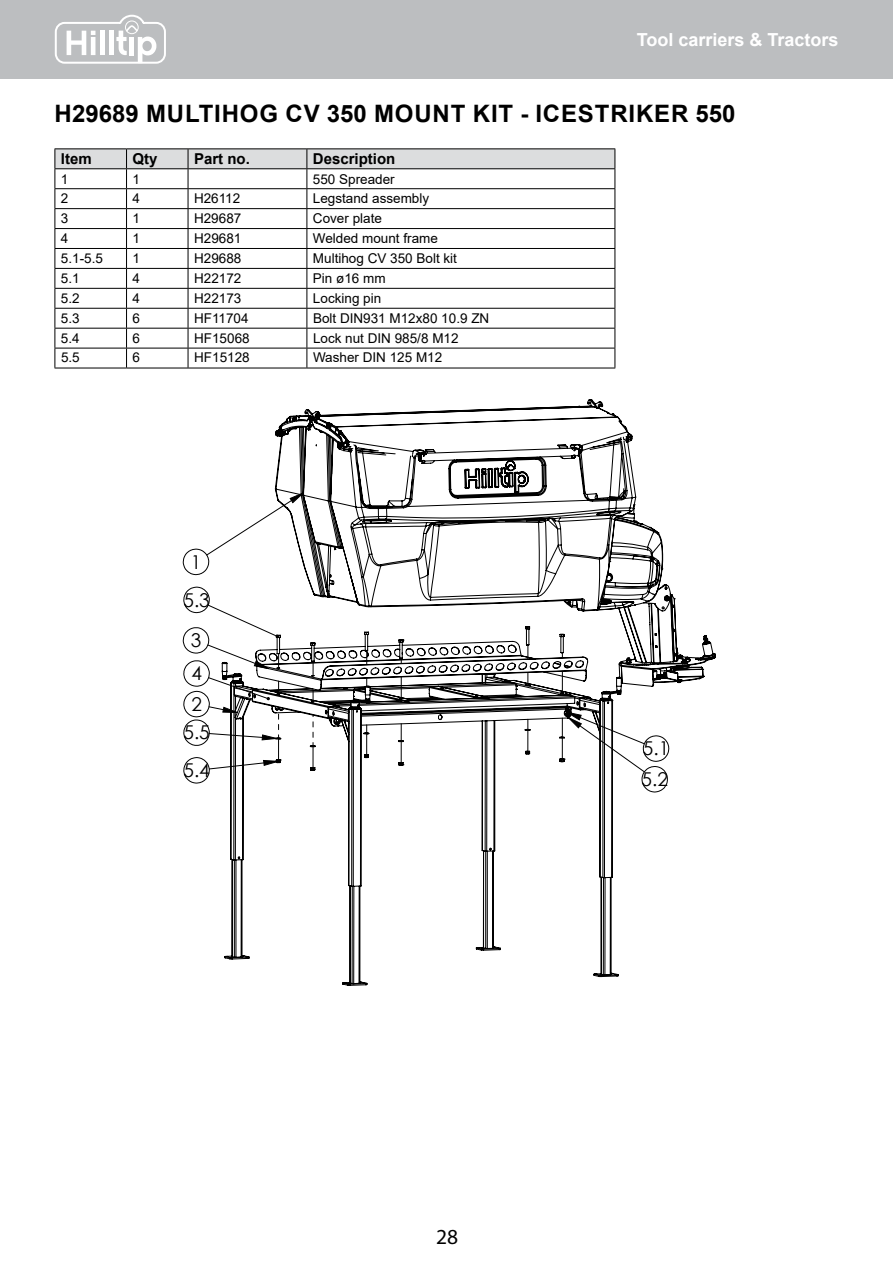
<style>
.page{position:relative;width:893px;height:1263px;background:#fff}
.page>*{position:absolute;margin:0;border:0;box-sizing:border-box;transform-origin:0 0}
.t1{font:700 24px "Arial";letter-spacing:.035em;color:#000}
.t2{font:21.45px "Myriad Pro";color:#000}
.t3{font:19.05px/40.5px "Century Gothic";color:#000}
.t4{font:700 18px "Arial";color:#fff}
.t5{font:700 15px "Arial";color:#000}
.t6{font:13.5px "Arial";color:#000}
</style>
<div class="page">
<div style="left:0;top:0;width:893px;height:78px;background:#bcbec0"></div>
<svg style="left:55px;top:14px;width:111px;height:50px"></svg>
<hr style="left:55px;top:148px;width:72px;height:1px;background:#000">
<hr style="left:127px;top:148px;width:61px;height:1px;background:#000">
<hr style="left:188px;top:148px;width:119px;height:1px;background:#000">
<hr style="left:307px;top:148px;width:308px;height:1px;background:#000">
<svg style="left:55px;top:149px;width:561px;height:219px"></svg>
<hr style="left:55px;top:368px;width:72px;height:1px;background:#000">
<hr style="left:127px;top:368px;width:61px;height:1px;background:#000">
<hr style="left:188px;top:368px;width:119px;height:1px;background:#000">
<hr style="left:307px;top:368px;width:308px;height:1px;background:#000">
<svg style="left:182px;top:548px;width:28px;height:236px"></svg>
<svg style="left:206px;top:546px;width:14px;height:227px"></svg>
<svg style="left:220px;top:399px;width:496px;height:587px"></svg>
<svg style="left:527px;top:645px;width:1px;height:14px"></svg>
<svg style="left:527px;top:672px;width:1px;height:13px"></svg>
<svg style="left:527px;top:719px;width:1px;height:32px"></svg>
<svg style="left:562px;top:671px;width:1px;height:22px"></svg>
<svg style="left:562px;top:718px;width:1px;height:41px"></svg>
<svg style="left:401px;top:658px;width:1px;height:12px"></svg>
<svg style="left:401px;top:677px;width:1px;height:22px"></svg>
<svg style="left:401px;top:724px;width:1px;height:39px"></svg>
<svg style="left:366px;top:651px;width:1px;height:14px"></svg>
<svg style="left:366px;top:725px;width:1px;height:30px"></svg>
<svg style="left:278px;top:654px;width:1px;height:14px"></svg>
<svg style="left:278px;top:681px;width:1px;height:13px"></svg>
<svg style="left:278px;top:707px;width:1px;height:53px"></svg>
<svg style="left:313px;top:661px;width:1px;height:15px"></svg>
<svg style="left:313px;top:689px;width:1px;height:13px"></svg>
<svg style="left:313px;top:715px;width:1px;height:53px"></svg>
<h3 class="t4" style="left:637px;top:27px;width:203px">Tool carriers &amp; Tractors</h3>
<h1 class="t1" style="left:54px;top:97px;width:683px">H29689 Multihog CV 350 Mount kit - Ic eStriker 550</h1>
<p class="t5" style="left:61px;top:148px;width:32px">Item</p>
<p class="t5" style="left:133px;top:148px;width:27px">Qty</p>
<p class="t5" style="left:194px;top:148px;width:55px">Part no.</p>
<p class="t5" style="left:313px;top:148px;width:84px">Description</p>
<p class="t6" style="left:61px;top:170px;width:9px">1</p>
<p class="t6" style="left:133px;top:170px;width:9px">1</p>
<p class="t6" style="left:313px;top:170px;width:83px">550 Spreader</p>
<p class="t6" style="left:61px;top:189px;width:9px">2</p>
<p class="t6" style="left:133px;top:189px;width:9px">4</p>
<p class="t6" style="left:194px;top:189px;width:48px">H26112</p>
<p class="t6" style="left:313px;top:189px;width:118px">Legstand assembly</p>
<p class="t6" style="left:61px;top:209px;width:9px">3</p>
<p class="t6" style="left:133px;top:209px;width:9px">1</p>
<p class="t6" style="left:194px;top:209px;width:49px">H29687</p>
<p class="t6" style="left:313px;top:209px;width:71px">Cover plate</p>
<p class="t6" style="left:61px;top:229px;width:9px">4</p>
<p class="t6" style="left:133px;top:229px;width:9px">1</p>
<p class="t6" style="left:194px;top:229px;width:49px">H29681</p>
<p class="t6" style="left:313px;top:229px;width:127px">Welded mount frame</p>
<p class="t6" style="left:61px;top:249px;width:44px">5.1-5.5</p>
<p class="t6" style="left:133px;top:249px;width:9px">1</p>
<p class="t6" style="left:194px;top:249px;width:49px">H29688</p>
<p class="t6" style="left:313px;top:249px;width:146px">Multihog CV 350 Bolt kit</p>
<p class="t6" style="left:61px;top:269px;width:20px">5.1</p>
<p class="t6" style="left:133px;top:269px;width:9px">4</p>
<p class="t6" style="left:194px;top:269px;width:49px">H22172</p>
<p class="t6" style="left:313px;top:269px;width:74px">Pin ø16 mm</p>
<p class="t6" style="left:61px;top:289px;width:20px">5.2</p>
<p class="t6" style="left:133px;top:289px;width:9px">4</p>
<p class="t6" style="left:194px;top:289px;width:49px">H22173</p>
<p class="t6" style="left:313px;top:289px;width:70px">Locking pin</p>
<p class="t6" style="left:61px;top:309px;width:20px">5.3</p>
<p class="t6" style="left:133px;top:309px;width:9px">6</p>
<p class="t6" style="left:194px;top:309px;width:56px">HF11704</p>
<p class="t6" style="left:313px;top:309px;width:176px">Bolt DIN931 M12x80 10.9 ZN</p>
<p class="t6" style="left:61px;top:328px;width:20px">5.4</p>
<p class="t6" style="left:133px;top:328px;width:9px">6</p>
<p class="t6" style="left:194px;top:328px;width:57px">HF15068</p>
<p class="t6" style="left:313px;top:328px;width:147px">Lock nut DIN 985/8 M12</p>
<p class="t6" style="left:61px;top:348px;width:20px">5.5</p>
<p class="t6" style="left:133px;top:348px;width:9px">6</p>
<p class="t6" style="left:194px;top:348px;width:57px">HF15128</p>
<p class="t6" style="left:313px;top:348px;width:131px">Washer DIN 125 M12</p>
<h3 class="t3" style="left:191px;top:541px;width:12px">1</h3>
<h3 class="t3" style="left:183px;top:579px;width:28px;text-align:center">5.3<br>3</h3>
<h3 class="t3" style="left:191px;top:653px;width:12px">4</h3>
<h3 class="t3" style="left:191px;top:683px;width:12px">2</h3>
<h3 class="t3" style="left:183px;top:713px;width:28px;line-height:37.7px">5.5<br>5.4</h3>
<h2 class="t2" style="left:436px;top:1224px;width:24px">28</h2>
<h3 class="t3" style="left:642px;top:733px;width:29px;line-height:30.6px">5.1<br>5.2</h3>
</div>
